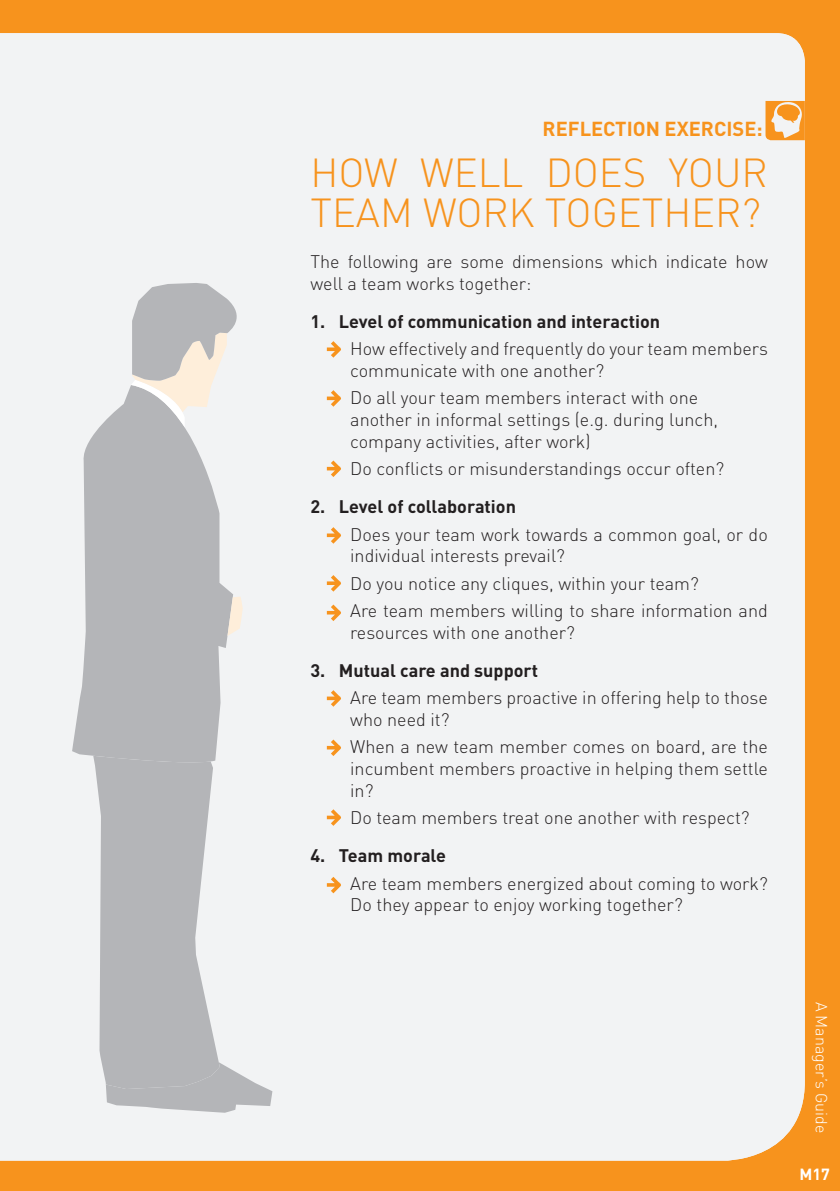
<style>
.page{position:relative;width:840px;height:1191px;background:#fff}
.page>*{position:absolute;margin:0;border:0;box-sizing:border-box;transform-origin:0 0}
.t1{font:300 40px "DIN";color:#f7931d}
.t2{font:700 20px "DIN";color:#f7931d}
.t3{font:300 18px/21.6px "DIN";color:#231f20}
.t4{font:700 18px "DIN";color:#231f20}
.t5{font:300 16px "DIN";color:#fff}
.t6{font:700 16px "DIN";color:#fff}
</style>
<div class="page">
<div style="left:0;top:0;width:839px;height:1191px;background:#f7931d"></div>
<div style="left:0;top:33px;width:804px;height:1127px;background:#f2f3f4"></div>
<svg style="left:765px;top:101px;width:39px;height:39px"></svg>
<svg style="left:72px;top:385px;width:161px;height:382px;background:#c0c1c4"></svg>
<svg style="left:131px;top:283px;width:116px;height:144px;background:#d4d2d1"></svg>
<svg style="left:227px;top:596px;width:15px;height:40px"></svg>
<svg style="left:93px;top:755px;width:126px;height:334px;background:#bdbec1"></svg>
<svg style="left:106px;top:1062px;width:166px;height:50px;background:#bfc0c2"></svg>
<svg style="left:326px;top:341px;width:15px;height:17px"></svg>
<svg style="left:326px;top:390px;width:15px;height:17px"></svg>
<svg style="left:326px;top:460px;width:15px;height:17px"></svg>
<svg style="left:326px;top:527px;width:15px;height:16px"></svg>
<svg style="left:326px;top:575px;width:15px;height:16px"></svg>
<svg style="left:326px;top:604px;width:15px;height:17px"></svg>
<svg style="left:326px;top:690px;width:15px;height:16px"></svg>
<svg style="left:326px;top:739px;width:15px;height:17px"></svg>
<svg style="left:326px;top:809px;width:15px;height:17px"></svg>
<svg style="left:326px;top:876px;width:15px;height:17px"></svg>
<p class="t2" style="left:542px;top:116px;width:221px">Reflection exercise:</p>
<h1 class="t1" style="left:310px;top:148px;width:57px">How</h1>
<h1 class="t1" style="left:420px;top:148px;width:27px">well</h1>
<h1 class="t1" style="left:545px;top:148px;width:51px">does</h1>
<h1 class="t1" style="left:668px;top:148px;width:26px">your</h1>
<h1 class="t1" style="left:310px;top:188px;width:26px">team</h1>
<h1 class="t1" style="left:423px;top:188px;width:29px">work</h1>
<h1 class="t1" style="left:544px;top:188px;width:26px">together</h1>
<h1 class="t1" style="left:741px;top:188px;width:21px">?</h1>
<p class="t3" style="left:310px;top:250px;width:458px">The following are some dimensions which indicate how well a team works together:</p>
<p class="t4" style="left:310px;top:310px;width:351px">1. Level of communication and interaction</p>
<p class="t3" style="left:350px;top:338px;width:419px">How effectively and frequently do your team members communicate with one another?</p>
<p class="t3" style="left:350px;top:387px;width:369px">Do all your team members interact with one another in informal settings (e.g. during lunch, company activities, after work)</p>
<p class="t3" style="left:350px;top:457px;width:375px">Do conflicts or misunderstandings occur often?</p>
<p class="t4" style="left:310px;top:495px;width:207px">2. Level of collaboration</p>
<p class="t3" style="left:350px;top:523px;width:419px">Does your team work towards a common goal, or do individual interests prevail?</p>
<p class="t3" style="left:350px;top:569px;width:419px;line-height:27.2px">Do you notice any cliques, within your team?<br>Are team members willing to share information and</p>
<p class="t3" style="left:350px;top:621px;width:226px">resources with one another?</p>
<p class="t4" style="left:310px;top:659px;width:229px">3. Mutual care and support</p>
<p class="t3" style="left:350px;top:687px;width:419px">Are team members proactive in offering help to those who need it?</p>
<p class="t3" style="left:350px;top:736px;width:419px;text-align:justify">When a new team member comes on board, are the incumbent members proactive in helping them settle in?</p>
<p class="t3" style="left:350px;top:806px;width:401px">Do team members treat one another with respect?</p>
<p class="t4" style="left:310px;top:844px;width:137px">4. Team morale</p>
<p class="t3" style="left:350px;top:872px;width:419px">Are team members energized about coming to work?<br>Do they appear to enjoy working together?</p>
<p class="t5" style="left:830px;top:1001px;width:133px;rotate:90deg">A Manager’s Guide</p>
<p class="t6" style="left:798px;top:1163px;width:32px">M17</p>
</div>
